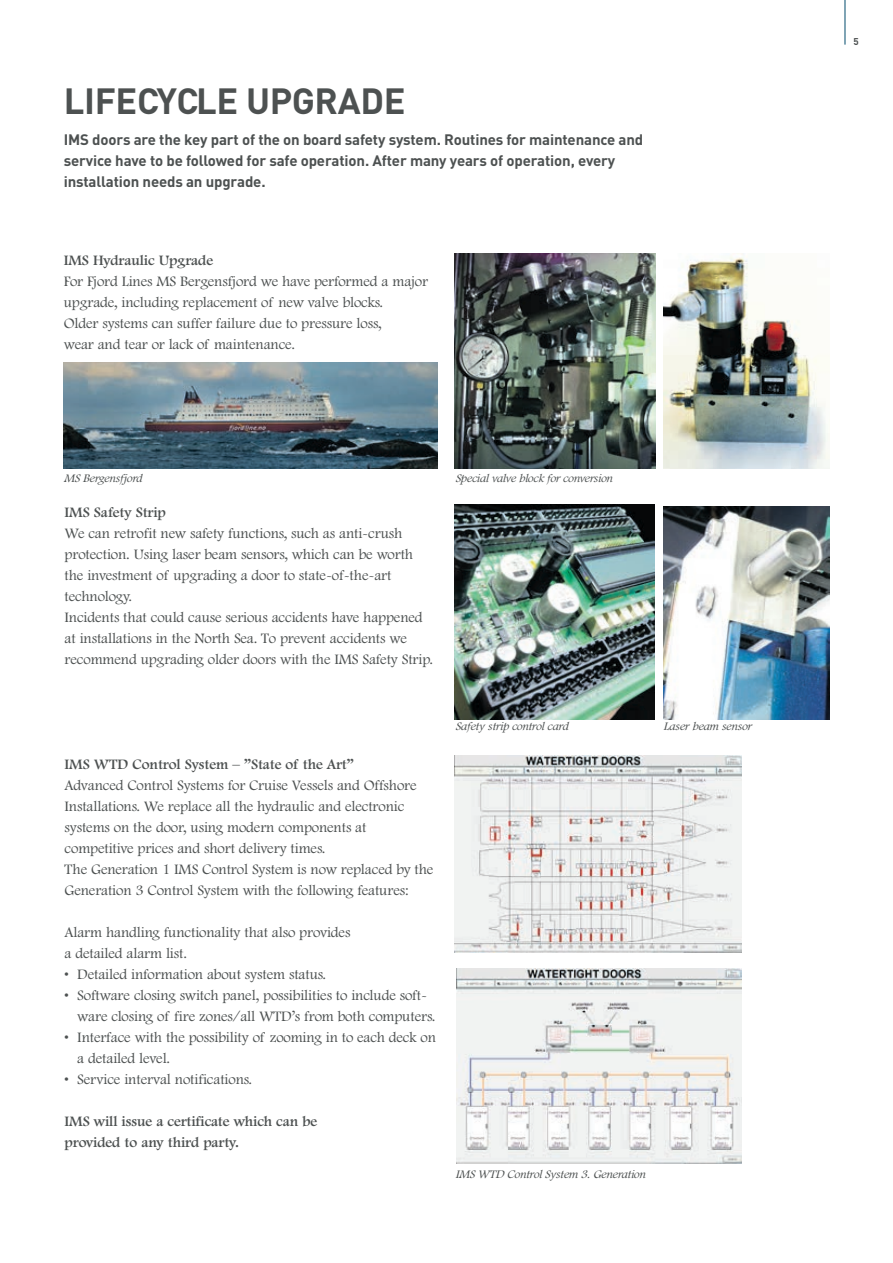
<style>
.page{position:relative;width:893px;height:1263px;background:#fff}
.page>*{position:absolute;margin:0;border:0;box-sizing:border-box;transform-origin:0 0}
.t1{font:700 36px "DIN";letter-spacing:-.01em;color:#4d5151}
.t2{font:300 15px/21px "Footlight MT Std";letter-spacing:-.01em;color:#4d5151}
.t3{font:700 15px/21px "DIN";letter-spacing:-.01em;color:#4d5151}
.t4{font:15px/21px "Footlight MT Std";letter-spacing:-.01em;color:#4d5151}
.t5{font:italic 300 12px "Footlight MT Std";letter-spacing:-.01em;color:#4d5151}
.t6{font:700 9.75px "DIN";color:#4d5151}
</style>
<div class="page">
<hr style="left:845px;top:0;width:1px;height:45px;background:#004b6c">
<img style="left:455px;top:253px;width:200px;height:215px">
<img style="left:663px;top:253px;width:166px;height:215px">
<img style="left:64px;top:362px;width:374px;height:106px">
<img style="left:455px;top:755px;width:286px;height:198px">
<img style="left:456px;top:968px;width:285px;height:195px">
<img style="left:663px;top:506px;width:166px;height:213px">
<img style="left:455px;top:505px;width:200px;height:214px">
<h1 class="t1" style="left:64px;top:77px;width:343px">Li fecycle Upgrade</h1>
<p class="t3" style="left:64px;top:129px;width:581px">IMS doors are the key part of the on board safety system. Routines for maintenance and service have to be followed for safe operation. After many years of operation, every installation needs an upgrade.</p>
<p class="t4" style="left:64px;top:250px;width:151px">IMS Hydraulic Upgrade</p>
<p class="t2" style="left:64px;top:271px;width:366px">For Fjord Lines MS Bergensfjord we have performed a major upgrade, including replacement of new valve blocks.<br>Older systems can suffer failure due to pressure loss,<br>wear and tear or lack of maintenance.</p>
<p class="t5" style="left:64px;top:472px;width:80px">MS Bergensfjord</p>
<p class="t5" style="left:455px;top:472px;width:158px">Special valve block for conversion</p>
<p class="t4" style="left:65px;top:502px;width:103px">IMS Safety Strip</p>
<p class="t2" style="left:65px;top:523px;width:370px">We can retrofit new safety functions, such as anti-crush protection. Using laser beam sensors, which can be worth the investment of upgrading a door to state-of-the-art technology.<br>Incidents that could cause serious accidents have happened at installations in the North Sea. To prevent accidents we recommend upgrading older doors with the IMS Safety Strip.</p>
<p class="t4" style="left:65px;top:754px;width:291px">IMS WTD Control System – ”State of the Art”</p>
<p class="t2" style="left:65px;top:775px;width:370px">Advanced Control Systems for Cruise Vessels and Offshore Installations. We replace all the hydraulic and electronic systems on the door, using modern components at competitive prices and short delivery times.<br>The Generation 1 IMS Control System is now replaced by the Generation 3 Control System with the following features:</p>
<p class="t2" style="left:65px;top:922px;width:287px">Alarm handling functionality that also provides a detailed alarm list.</p>
<p class="t2" style="left:65px;top:964px;width:263px">• Detailed information about system status.</p>
<p class="t2" style="left:77px;top:985px;width:360px;text-indent:-13px">• Software closing switch panel, possibilities to include soft&shy;ware closing of fire zones/all WTD’s from both computers.</p>
<p class="t2" style="left:77px;top:1027px;width:360px;text-indent:-13px">• Interface with the possibility of zooming in to each deck on a detailed level.</p>
<p class="t2" style="left:65px;top:1069px;width:189px">• Service interval notifications.</p>
<p class="t4" style="left:65px;top:1111px;width:254px">IMS will issue a certificate which can be provided to any third party.</p>
<p class="t5" style="left:455px;top:720px;width:114px">Safety strip control card</p>
<p class="t5" style="left:663px;top:720px;width:90px">Laser beam sensor</p>
<p class="t5" style="left:455px;top:1167px;width:191px">IMS WTD Control System 3. Generation</p>
<p class="t6" style="left:853px;top:35px;width:7px">5</p>
</div>
